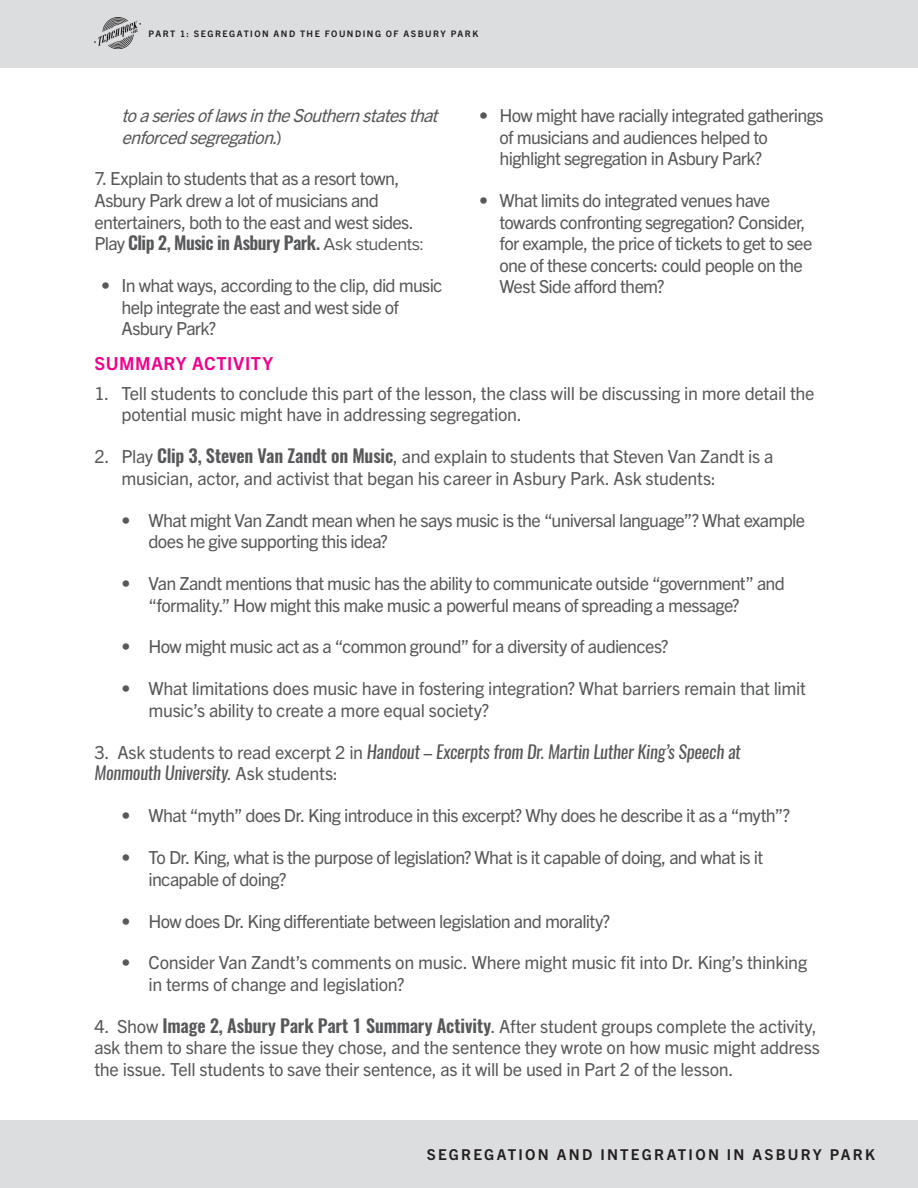
<style>
.page{position:relative;width:918px;height:1188px;background:#fff}
.page>*{position:absolute;margin:0;border:0;box-sizing:border-box;transform-origin:0 0}
.HANGING_NUMBERS{font:18px/21.6px "Trade Gothic Next LT Pro";letter-spacing:-.03em;color:#57585a}
.HANGING_NUMBERS-2{font:italic 18px/21.6px "Oswald";letter-spacing:-.01em;color:#57585a}
.t1{font:italic 18px/21.6px "Trade Gothic Next LT Pro";color:#57585a}
.PINK_SECTION_HEADER{font:700 18px "Trade Gothic Next LT Pro";letter-spacing:.03em;color:#ed028c}
.t2{font:700 15px "Trade Gothic Next LT Pro";letter-spacing:.15em;color:#231f20}
.t3{font:700 9px "Trade Gothic Next LT Pro";letter-spacing:.165em;color:#231f20}
.s1{font-style:normal}
.s2{font-family:"Oswald";font-weight:600}
.s3{font-family:"Proxima Nova"}
.s4{font-family:"Trade Gothic Next LT Pro";font-style:normal}
</style>
<div class="page">
<div style="left:0;top:0;width:918px;height:68px;background:#dcdddf"></div>
<img style="left:94px;top:18px;width:46px;height:30px">
<div style="left:0;top:1120px;width:918px;height:68px;background:#dcdddf"></div>
<p class="t3" style="left:148px;top:28px;width:331px">PART 1: SEGREGATION AND THE FOUNDING OF ASBURY PARK</p>
<p class="t1" style="left:122px;top:103px;width:324px">toaseriesoflawsintheSouthernstatesthat enforcedsegregation.<span class="s1">)</span></p>
<p class="HANGING_NUMBERS" style="left:94px;top:167px;width:331px">7. Explain to students that as a resort town, Asbury Park drew a lot of musicians and entertainers, both to the east and west sides.<br>Play <span class="s2">Clip 2, Music in Asbury Park.</span> <span class="s3">Ask students:</span></p>
<p class="HANGING_NUMBERS" style="left:122px;top:273px;width:322px;text-indent:-20px">• In what ways, according to the clip, did music help integrate the east and west side of<br>Asbury Park?</p>
<p class="HANGING_NUMBERS" style="left:500px;top:103px;width:325px;text-indent:-20px">• How might have racially integrated gatherings of musicians and audiences helped to highlight segregation in Asbury Park?</p>
<p class="HANGING_NUMBERS" style="left:500px;top:188px;width:314px;text-indent:-20px">• What limits do integrated venues have towards confronting segregation? Consider, for example, the price of tickets to get to see one of these concerts: could people on the West Side afford them?</p>
<p class="PINK_SECTION_HEADER" style="left:94px;top:351px;width:180px">SUMMARY ACTIVITY</p>
<p class="HANGING_NUMBERS" style="left:122px;top:381px;width:695px;text-indent:-27px">1. Tell students to conclude this part of the lesson, the class will be discussing in more detail the potential music might have in addressing segregation.</p>
<p class="HANGING_NUMBERS" style="left:122px;top:445px;width:653px;text-indent:-27px">2. Play <span class="s2">Clip 3, Steven Van Zandt on Music</span>, and explain to students that Steven Van Zandt is a musician, actor, and activist that began his career in Asbury Park. Ask students:</p>
<p class="HANGING_NUMBERS" style="left:148px;top:508px;width:658px;text-indent:-27px">• What might Van Zandt mean when he says music is the “universal language”? What example does he give supporting this idea?</p>
<p class="HANGING_NUMBERS" style="left:148px;top:571px;width:638px;text-indent:-27px">• Van Zandt mentions that music has the ability to communicate outside “government” and “formality.” How might this make music a powerful means of spreading a message?</p>
<p class="HANGING_NUMBERS" style="left:122px;top:635px;width:548px">• How might music act as a “common ground” for a diversity of audiences?</p>
<p class="HANGING_NUMBERS" style="left:148px;top:677px;width:659px;text-indent:-27px">• What limitations does music have in fostering integration? What barriers remain that limit music’s ability to create a more equal society?</p>
<p class="HANGING_NUMBERS-2" style="left:94px;top:741px;width:648px"><span class="s4">3. Ask students to read excerpt 2 in</span> Handout – Excerpts from Dr. Martin Luther King’s Speech at<br>Monmouth University<span class="s4">. Ask students:</span></p>
<p class="HANGING_NUMBERS" style="left:122px;top:804px;width:670px">• What “myth” does Dr. King introduce in this excerpt? Why does he describe it as a “myth”?</p>
<p class="HANGING_NUMBERS" style="left:148px;top:846px;width:616px;text-indent:-27px">• To Dr. King, what is the purpose of legislation? What is it capable of doing, and what is it incapable of doing?</p>
<p class="HANGING_NUMBERS" style="left:122px;top:909px;width:490px">• How does Dr. King differentiate between legislation and morality?</p>
<p class="HANGING_NUMBERS" style="left:148px;top:951px;width:660px;text-indent:-27px">• Consider Van Zandt’s comments on music. Where might music fit into Dr. King’s thinking in terms of change and legislation?</p>
<p class="HANGING_NUMBERS" style="left:94px;top:1014px;width:727px">4. Show <span class="s2">Image 2, Asbury Park Part 1 Summary Activity</span>. After student groups complete the activity, ask them to share the issue they chose, and the sentence they wrote on how music might address the issue. Tell students to save their sentence, as it will be used in Part 2 of the lesson.</p>
<p class="t2" style="left:427px;top:1144px;width:449px">SEGREGATION AND INTEGRATION IN ASBURY PARK</p>
</div>
